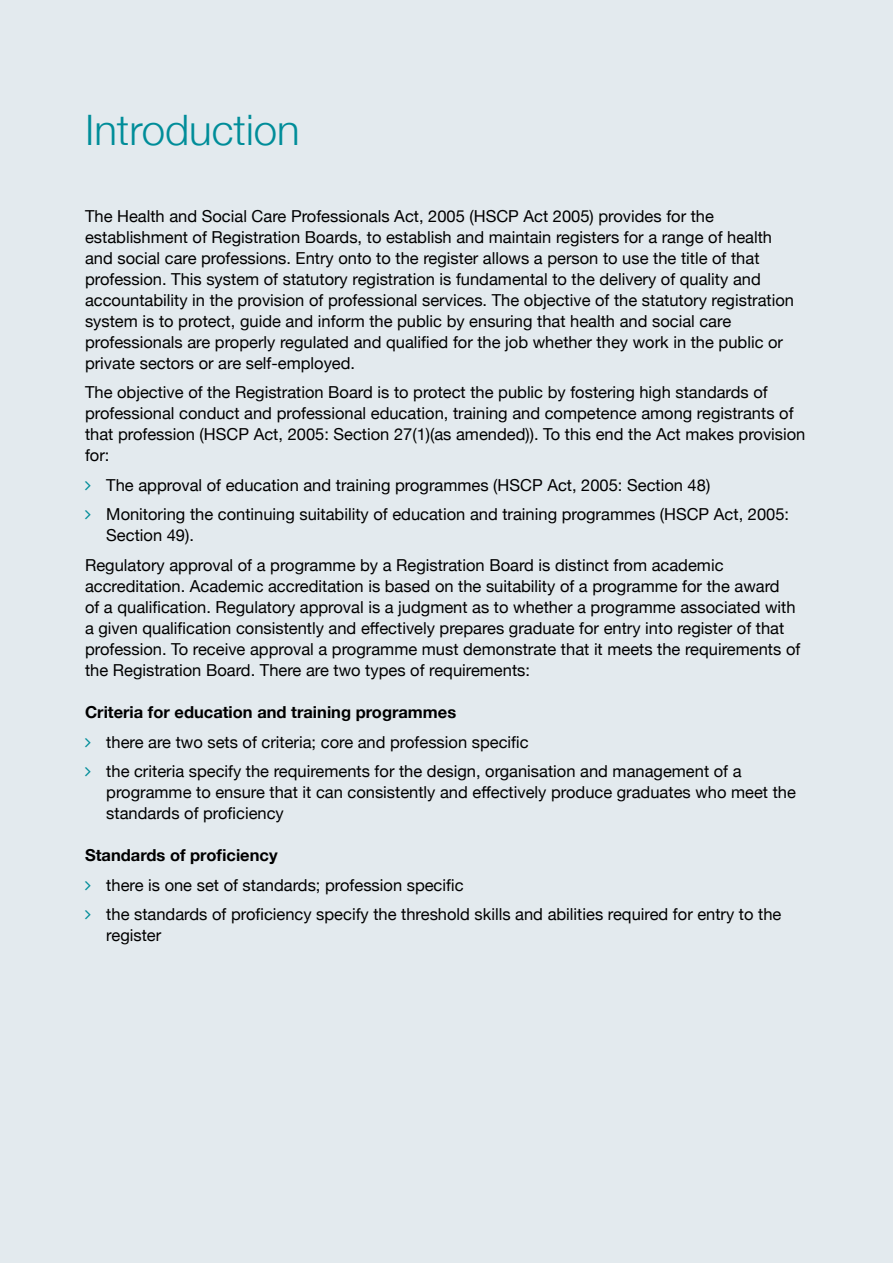
<style>
.page{position:relative;width:893px;height:1263px;background:#fff}
.page>*{position:absolute;margin:0;border:0;box-sizing:border-box;transform-origin:0 0}
.t1{font:300 42px "Helvetica Neue";color:#008d99}
.t2{font:16.5px/21px "Helvetica Neue";color:#000}
.t3{font:700 16.5px "Helvetica Neue";color:#000}
</style>
<div class="page">
<div style="left:0;top:0;width:892px;height:1263px;background:#e3eaee"></div>
<h1 class="t1" style="left:85px;top:97px;width:216px">Introduction</h1>
<p class="t2" style="left:85px;top:206px;width:710px">The Health and Social Care Professionals Act, 2005 (HSCP Act 2005) provides for the establishment of Registration Boards, to establish and maintain registers for a range of health and social care professions. Entry onto to the register allows a person to use the title of that profession. This system of statutory registration is fundamental to the delivery of quality and accountability in the provision of professional services. The objective of the statutory registration system is to protect, guide and inform the public by ensuring that health and social care professionals are properly regulated and qualified for the job whether they work in the public or private sectors or are self-employed.</p>
<p class="t2" style="left:85px;top:383px;width:722px">The objective of the Registration Board is to protect the public by fostering high standards of professional conduct and professional education, training and competence among registrants of that profession (HSCP Act, 2005: Section 27(1)(as amended)). To this end the Act makes provision for:</p>
<p class="t2" style="left:106px;top:471px;width:684px;line-height:29.5px">The approval of education and training programmes (HSCP Act, 2005: Section 48)<br>Monitoring the continuing suitability of education and training programmes (HSCP Act, 2005:</p>
<p class="t2" style="left:85px;top:522px;width:640px;line-height:29.5px;text-indent:21px">Section 49).<br>Regulatory approval of a programme by a Registration Board is distinct from academic</p>
<p class="t2" style="left:85px;top:576px;width:717px">accreditation. Academic accreditation is based on the suitability of a programme for the award<br>of a qualification. Regulatory approval is a judgment as to whether a programme associated with a given qualification consistently and effectively prepares graduate for entry into register of that profession. To receive approval a programme must demonstrate that it meets the requirements of the Registration Board. There are two types of requirements:</p>
<p class="t3" style="left:85px;top:699px;width:373px">Criteria for education and training programmes</p>
<p class="t2" style="left:106px;top:728px;width:637px;line-height:29.5px">there are two sets of criteria; core and profession specific<br>the criteria specify the requirements for the design, organisation and management of a</p>
<p class="t2" style="left:106px;top:783px;width:691px">programme to ensure that it can consistently and effectively produce graduates who meet the standards of proficiency</p>
<p class="t3" style="left:85px;top:843px;width:194px">Standards of proficiency</p>
<p class="t2" style="left:106px;top:871px;width:677px;line-height:29.5px">there is one set of standards; profession specific<br>the standards of proficiency specify the threshold skills and abilities required for entry to the</p>
<p class="t2" style="left:106px;top:926px;width:56px">register</p>
</div>
